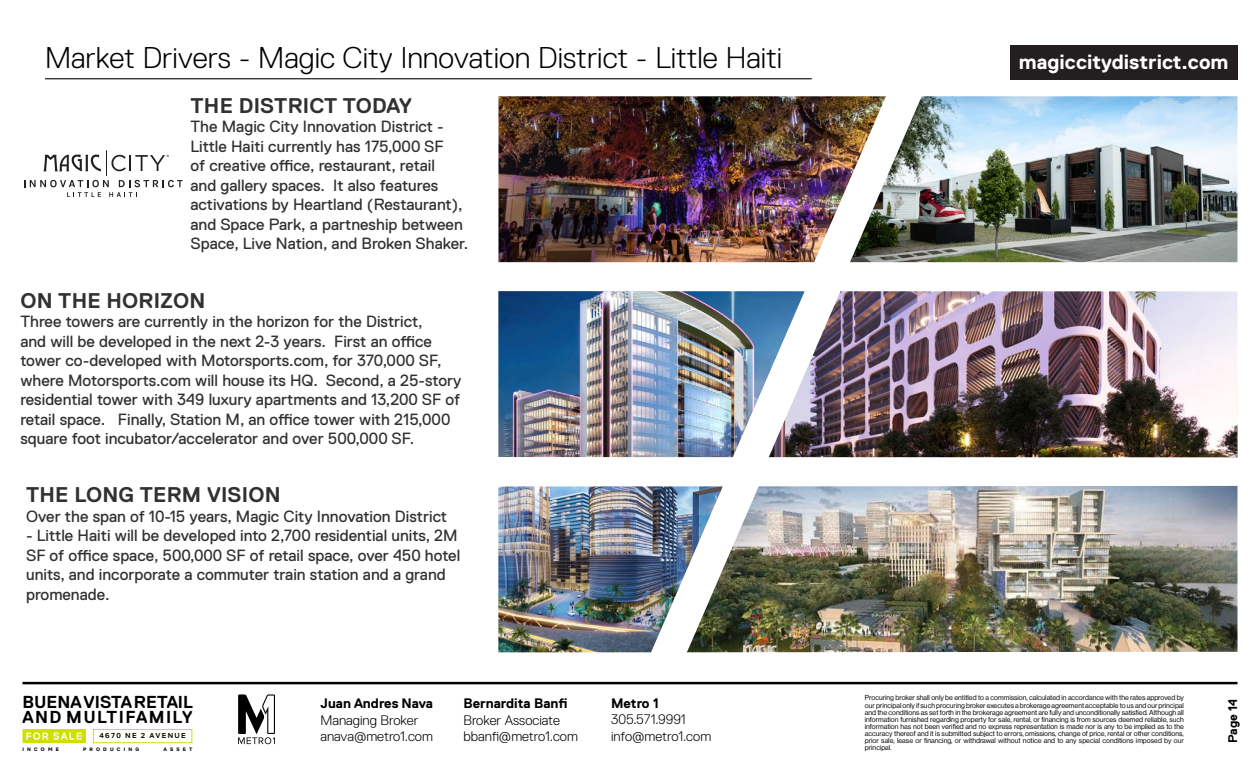
<style>
.page{position:relative;width:1260px;height:765px;background:#fff}
.page>*{position:absolute;margin:0;border:0;box-sizing:border-box;transform-origin:0 0}
.t1{font:300 30px "Replica Std";color:#000}
.t2{font:700 21.25px "Replica Std";letter-spacing:.01em;color:#333030}
.t3{font:700 20.62px "Replica Std";color:#fff}
.t4{font:700 17.38px/14.9px "Replica Std";color:#000}
.t5{font:16.25px/19.5px "Replica Std";color:#333030}
.t6{font:300 13.75px/16.5px "Replica Std";color:#000}
.t7{font:700 13.75px "Replica Std";color:#000}
.t8{font:700 12.5px "Replica Std";color:#000}
.t9{font:500 7.25px "Netflix Sans";letter-spacing:.18em;color:#000}
.t10{font:7.12px/7.1px "N Haas Grotesk DS Pro 55 Rg";color:#000;text-align:justify}
.t11{font:700 5px "Netflix Sans";letter-spacing:.64em;color:#000}
</style>
<div class="page">
<svg style="left:238px;top:694px;width:37px;height:50px"></svg>
<hr style="left:22px;top:682px;width:1216px;height:2px;background:#000">
<div style="left:93px;top:729px;width:99px;height:14px;border:1px solid #d0df00"></div>
<svg style="left:22px;top:729px;width:64px;height:14px"></svg>
<hr style="left:45px;top:78px;width:767px;height:1px;background:#231f20">
<img style="left:886px;top:96px;width:352px;height:166px">
<img style="left:498px;top:291px;width:271px;height:166px">
<img style="left:498px;top:486px;width:189px;height:166px">
<img style="left:498px;top:96px;width:388px;height:166px">
<img style="left:769px;top:291px;width:469px;height:166px">
<img style="left:687px;top:486px;width:551px;height:166px">
<div style="left:1010px;top:45px;width:228px;height:34px;background:#231f20"></div>
<svg style="left:24px;top:150px;width:159px;height:47px"></svg>
<h1 class="t1" style="left:45px;top:41px;width:739px">Market Drivers - Magic City Innovation District - Little Haiti</h1>
<h2 class="t2" style="left:191px;top:94px;width:223px">THE DISTRICT TODAY</h2>
<p class="t5" style="left:190px;top:117px;width:280px">The Magic City Innovation District - Little Haiti currently has 175,000 SF<br>of creative office, restaurant, retail<br>and gallery spaces. It also features activations by Heartland (Restaurant), and Space Park, a partneship between Space, Live Nation, and Broken Shaker.</p>
<h2 class="t2" style="left:20px;top:289px;width:187px">ON THE HORIZON</h2>
<p class="t5" style="left:20px;top:312px;width:443px">Three towers are currently in the horizon for the District,<br>and will be developed in the next 2-3 years. First an office tower co-developed with Motorsports.com, for 370,000 SF, where Motorsports.com will house its HQ. Second, a 25-story residential tower with 349 luxury apartments and 13,200 SF of retail space. Finally, Station M, an office tower with 215,000 square foot incubator/accelerator and over 500,000 SF.</p>
<h2 class="t2" style="left:26px;top:483px;width:256px">THE LONG TERM VISION</h2>
<p class="t5" style="left:26px;top:507px;width:423px">Over the span of 10-15 years, Magic City Innovation District</p>
<p class="t5" style="left:26px;top:526px;width:436px">- Little Haiti will be developed into 2,700 residential units, 2M SF of office space, 500,000 SF of retail space, over 450 hotel units, and incorporate a commuter train station and a grand promenade.</p>
<p class="t4" style="left:23px;top:695px;width:172px">BUENA VISTA RETAIL<br>AND MULTIFAMILY</p>
<p class="t9" style="left:99px;top:731px;width:88px">4670 NE 2 AVENUE</p>
<p class="t11" style="left:22px;top:746px;width:38px">INCOME</p>
<p class="t11" style="left:83px;top:746px;width:58px">PRODUCING</p>
<p class="t11" style="left:163px;top:746px;width:31px">ASSET</p>
<p class="t7" style="left:321px;top:696px;width:114px">Juan Andres Nava</p>
<p class="t6" style="left:321px;top:712px;width:114px">Managing Broker anava@metro1.com</p>
<p class="t7" style="left:463px;top:696px;width:105px">Bernardita Banfi</p>
<p class="t6" style="left:463px;top:712px;width:116px">Broker Associate bbanfi@metro1.com</p>
<p class="t7" style="left:611px;top:696px;width:49px">Metro 1</p>
<p class="t6" style="left:611px;top:712px;width:102px">305.571.9991 info@metro1.com</p>
<p class="t3" style="left:1019px;top:51px;width:211px">magiccitydistrict.com</p>
<p class="t10" style="left:865px;top:694px;width:321px">Procuring broker shall only be entitled to a commission, calculated in accordance with the rates approved by our principal only if such procuring broker executes a brokerage agreement acceptable to us and our principal and the conditions as set forth in the brokerage agreement are fully and unconditionally satisfied. Although all information furnished regarding property for sale, rental, or financing is from sources deemed reliable, such information has not been verified and no express representation is made nor is any to be implied as to the accuracy thereof and it is submitted subject to errors, omissions, change of price, rental or other conditions, prior sale, lease or financing, or withdrawal without notice and to any special conditions imposed by our principal.</p>
<p class="t8" style="left:1226px;top:743px;width:46px;rotate:-90deg">Page 14</p>
</div>
